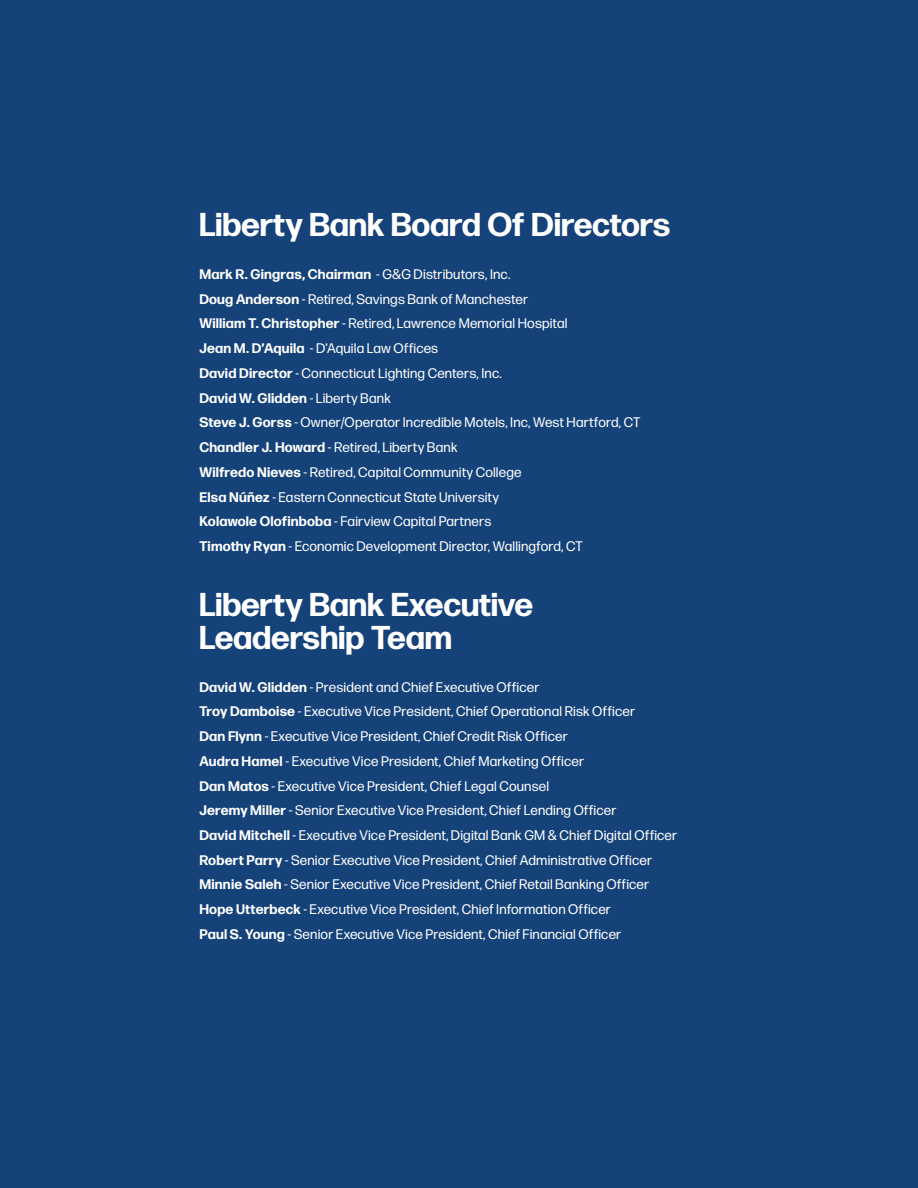
<style>
.page{position:relative;width:918px;height:1188px;background:#144279}
.page>*{position:absolute;margin:0;border:0;box-sizing:border-box;transform-origin:0 0}
.H1_Section_Header{font:700 33px/33px "Forma DJR Display";letter-spacing:.01em;color:#fff}
.t1{font:13.8px "Forma DJR Text";letter-spacing:.01em;color:#fff}
.t2{font:700 13.8px "Forma DJR Text";letter-spacing:.015em;color:#fff}
.s1{font-weight:400}
.s2{font-weight:700}
</style>
<div class="page">
<p class="H1_Section_Header" style="left:199px;top:207px;width:472px">Liberty Bank Board Of Directors</p>
<p class="t2" style="left:199px;top:265px;width:312px">Mark R. Gingras, Chairman <span class="s1">- G&amp;G Distributors, Inc.</span></p>
<p class="t1" style="left:199px;top:290px;width:330px"><span class="s2">Doug Anderson</span> - Retired, Savings Bank of Manchester</p>
<p class="t1" style="left:199px;top:315px;width:370px"><span class="s2">William T. Christopher</span> - Retired, Lawrence Memorial Hospital</p>
<p class="t1" style="left:199px;top:340px;width:240px"><span class="s2">Jean M. D’Aquila</span> - D’Aquila Law Offices</p>
<p class="t1" style="left:199px;top:364px;width:304px"><span class="s2">David Director</span> - Connecticut Lighting Centers, Inc.</p>
<p class="t2" style="left:199px;top:389px;width:193px">David W. Glidden <span class="s1">- Liberty Bank</span></p>
<p class="t1" style="left:199px;top:414px;width:443px"><span class="s2">Steve J. Gorss</span> - Owner/Operator Incredible Motels, Inc, West Hartford, CT</p>
<p class="t1" style="left:199px;top:439px;width:260px"><span class="s2">Chandler J. Howard</span> - Retired, Liberty Bank</p>
<p class="t1" style="left:199px;top:463px;width:324px"><span class="s2">Wilfredo Nieves</span> - Retired, Capital Community College</p>
<p class="t1" style="left:199px;top:488px;width:301px"><span class="s2">Elsa Núñez</span> - Eastern Connecticut State University</p>
<p class="t1" style="left:199px;top:513px;width:293px"><span class="s2">Kolawole Olofinboba</span> - Fairview Capital Partners</p>
<p class="t1" style="left:199px;top:538px;width:385px"><span class="s2">Timothy Ryan</span> - Economic Development Director, Wallingford, CT</p>
<p class="H1_Section_Header" style="left:199px;top:587px;width:335px">Liberty Bank Executive<br>Leadership Team</p>
<p class="t1" style="left:199px;top:678px;width:341px"><span class="s2">David W. Glidden</span> - President and Chief Executive Officer</p>
<p class="t1" style="left:199px;top:703px;width:437px"><span class="s2">Troy Damboise</span> - Executive Vice President, Chief Operational Risk Officer</p>
<p class="t1" style="left:199px;top:728px;width:370px"><span class="s2">Dan Flynn</span> - Executive Vice President, Chief Credit Risk Officer</p>
<p class="t1" style="left:199px;top:752px;width:386px"><span class="s2">Audra Hamel</span> - Executive Vice President, Chief Marketing Officer</p>
<p class="t1" style="left:199px;top:777px;width:351px"><span class="s2">Dan Matos</span> - Executive Vice President, Chief Legal Counsel</p>
<p class="t1" style="left:199px;top:802px;width:419px"><span class="s2">Jeremy Miller</span> - Senior Executive Vice President, Chief Lending Officer</p>
<p class="t1" style="left:199px;top:827px;width:479px"><span class="s2">David Mitchell</span> - Executive Vice President, Digital Bank GM &amp; Chief Digital Officer</p>
<p class="t1" style="left:199px;top:851px;width:454px"><span class="s2">Robert Parry</span> - Senior Executive Vice President, Chief Administrative Officer</p>
<p class="t1" style="left:199px;top:876px;width:451px"><span class="s2">Minnie Saleh</span> - Senior Executive Vice President, Chief Retail Banking Officer</p>
<p class="t1" style="left:199px;top:901px;width:413px"><span class="s2">Hope Utterbeck</span> - Executive Vice President, Chief Information Officer</p>
<p class="t1" style="left:199px;top:926px;width:423px"><span class="s2">Paul S. Young</span> - Senior Executive Vice President, Chief Financial Officer</p>
</div>
